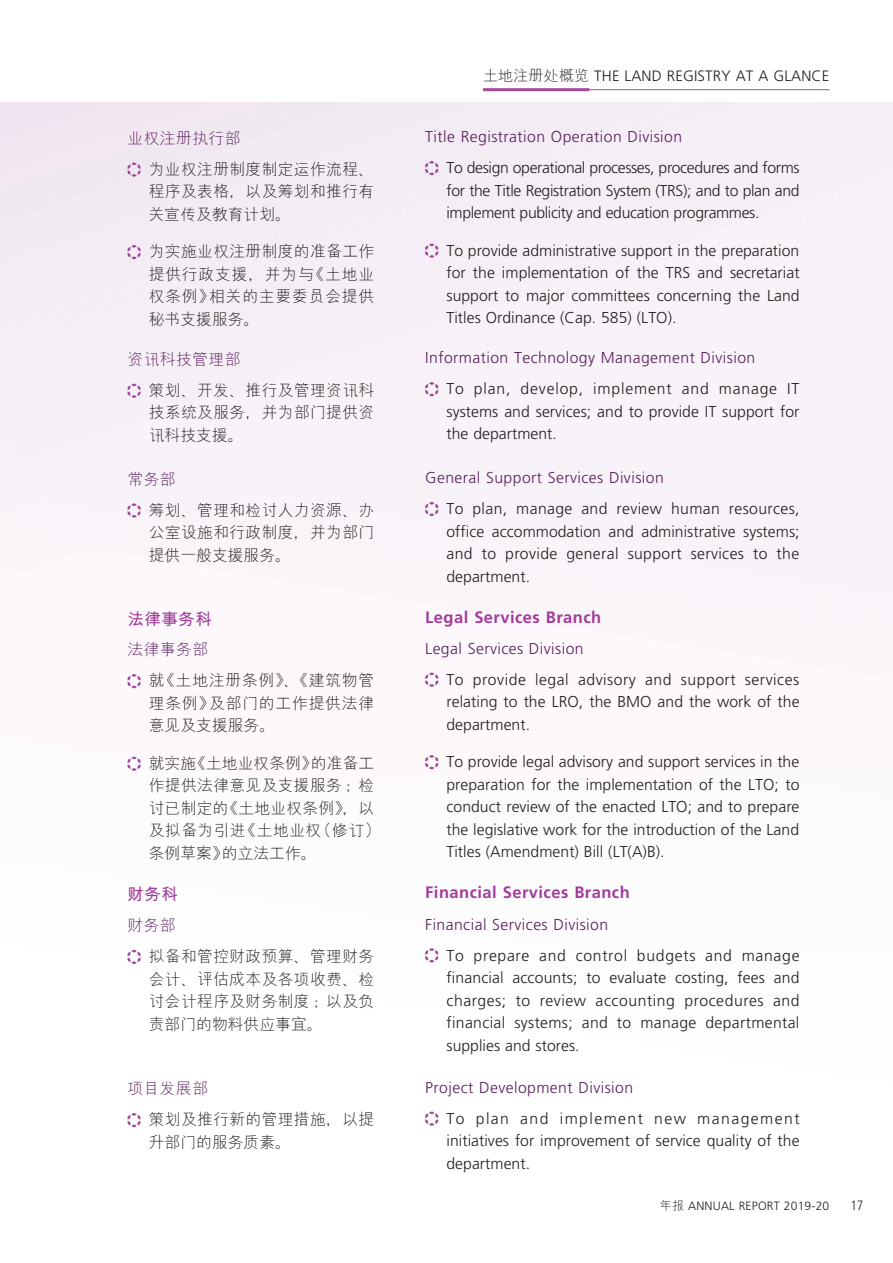
<style>
.page{position:relative;width:893px;height:1263px;background:#fff}
.page>*{position:absolute;margin:0;border:0;box-sizing:border-box;transform-origin:0 0}
.t1{font:700 16.5px "Frutiger LT Std";letter-spacing:.03em;color:#a13b9c}
.t2{font:700 16.5px "M Hei PRC";letter-spacing:.03em;color:#a13b9c}
.t3{font:300 15.75px/22.5px "Frutiger LT Std";letter-spacing:.005em;color:#231f20;text-align:justify}
.t4{font:300 15.75px/22.5px "M Hei PRC";letter-spacing:.025em;color:#231f20;text-align:justify}
.t5{font:300 15.75px "Frutiger LT Std";letter-spacing:.03em;color:#5a205c}
.t6{font:300 15.75px "M Hei PRC";letter-spacing:.03em;color:#5a205c}
.t7{font:300 15px "Frutiger LT Std";letter-spacing:.015em;color:#231f20}
.t8{font:300 condensed 13.5px "Frutiger LT Std";color:#231f20}
.t9{font:300 12px "Frutiger LT Std";letter-spacing:.02em;color:#231f20}
.s1{font-family:"M Hei PRC"}
</style>
<div class="page">
<hr style="left:483px;top:88px;width:106px;height:3px;background:#a1499b">
<hr style="left:589px;top:89px;width:240px;height:1px;background:#a1499b">
<svg style="left:128px;top:383px;width:13px;height:15px"></svg>
<svg style="left:425px;top:382px;width:13px;height:14px"></svg>
<svg style="left:128px;top:503px;width:13px;height:15px"></svg>
<svg style="left:425px;top:502px;width:13px;height:14px"></svg>
<svg style="left:128px;top:1113px;width:13px;height:14px"></svg>
<svg style="left:425px;top:1111px;width:13px;height:15px"></svg>
<svg style="left:128px;top:162px;width:13px;height:15px"></svg>
<svg style="left:128px;top:245px;width:13px;height:14px"></svg>
<svg style="left:425px;top:161px;width:13px;height:14px"></svg>
<svg style="left:425px;top:243px;width:13px;height:15px"></svg>
<svg style="left:128px;top:949px;width:13px;height:15px"></svg>
<svg style="left:425px;top:948px;width:13px;height:15px"></svg>
<svg style="left:128px;top:674px;width:13px;height:14px"></svg>
<svg style="left:128px;top:756px;width:13px;height:15px"></svg>
<svg style="left:425px;top:672px;width:13px;height:15px"></svg>
<svg style="left:425px;top:755px;width:13px;height:14px"></svg>
<p class="t7" style="left:483px;top:68px;width:348px"><span class="s1">土地注册处概览</span> THE LAND REGISTRY AT A GLANCE</p>
<p class="t6" style="left:128px;top:130px;width:114px">业权注册执行部</p>
<p class="t5" style="left:425px;top:128px;width:258px">Title Registration Operation Division</p>
<p class="t4" style="left:149px;top:157px;width:227px">为业权注册制度制定运作流程、程序及表格，以及筹划和推行有关宣传及教育计划。</p>
<p class="t3" style="left:446px;top:157px;width:355px">To design operational processes, procedures and forms for the Title Registration System (TRS); and to plan and implement publicity and education programmes.</p>
<p class="t4" style="left:149px;top:240px;width:227px">为实施业权注册制度的准备工作提供行政支援，并为与《土地业权条例》相关的主要委员会提供秘书支援服务。</p>
<p class="t3" style="left:446px;top:239px;width:355px">To provide administrative support in the preparation for the implementation of the TRS and secretariat support to major committees concerning the Land Titles Ordinance (Cap. 585) (LTO).</p>
<p class="t6" style="left:128px;top:351px;width:114px">资讯科技管理部</p>
<p class="t5" style="left:425px;top:349px;width:332px">Information Technology Management Division</p>
<p class="t4" style="left:149px;top:379px;width:227px">策划、开发、推行及管理资讯科技系统及服务，并为部门提供资讯科技支援。</p>
<p class="t3" style="left:446px;top:378px;width:355px">To plan, develop, implement and manage IT systems and services; and to provide IT support for the department.</p>
<p class="t6" style="left:128px;top:471px;width:50px">常务部</p>
<p class="t5" style="left:425px;top:469px;width:240px">General Support Services Division</p>
<p class="t4" style="left:149px;top:498px;width:227px">筹划、管理和检讨人力资源、办公室设施和行政制度，并为部门提供一般支援服务。</p>
<p class="t3" style="left:446px;top:498px;width:355px">To plan, manage and review human resources, office accommodation and administrative systems; and to provide general support services to the department.</p>
<p class="t2" style="left:128px;top:611px;width:86px">法律事务科</p>
<p class="t1" style="left:425px;top:608px;width:178px">Legal Services Branch</p>
<p class="t6" style="left:128px;top:642px;width:82px">法律事务部</p>
<p class="t5" style="left:425px;top:639px;width:160px">Legal Services Division</p>
<p class="t4" style="left:149px;top:669px;width:227px">就《土地注册条例》、《建筑物管理条例》及部门的工作提供法律意见及支援服务。</p>
<p class="t3" style="left:446px;top:668px;width:355px">To provide legal advisory and support services relating to the LRO, the BMO and the work of the department.</p>
<p class="t4" style="left:149px;top:751px;width:233px;text-align:left">就实施《土地业权条例》的准备工作提供法律意见及支援服务；检讨已制定的《土地业权条例》，以及拟备为引进《土地业权（修订）条例草案》的立法工作。</p>
<p class="t3" style="left:446px;top:751px;width:355px">To provide legal advisory and support services in the preparation for the implementation of the LTO; to conduct review of the enacted LTO; and to prepare the legislative work for the introduction of the Land Titles (Amendment) Bill (LT(A)B).</p>
<p class="t2" style="left:128px;top:885px;width:52px">财务科</p>
<p class="t1" style="left:425px;top:882px;width:206px">Financial Services Branch</p>
<p class="t6" style="left:128px;top:917px;width:50px">财务部</p>
<p class="t5" style="left:425px;top:915px;width:184px">Financial Services Division</p>
<p class="t4" style="left:149px;top:945px;width:227px">拟备和管控财政预算、管理财务会计、评估成本及各项收费、检讨会计程序及财务制度；以及负责部门的物料供应事宜。</p>
<p class="t3" style="left:446px;top:944px;width:355px">To prepare and control budgets and manage financial accounts; to evaluate costing, fees and charges; to review accounting procedures and financial systems; and to manage departmental supplies and stores.</p>
<p class="t6" style="left:128px;top:1080px;width:82px">项目发展部</p>
<p class="t5" style="left:425px;top:1078px;width:209px">Project Development Division</p>
<p class="t4" style="left:149px;top:1108px;width:227px">策划及推行新的管理措施，以提升部门的服务质素。</p>
<p class="t3" style="left:446px;top:1107px;width:355px">To plan and implement new management initiatives for improvement of service quality of the department.</p>
<p class="t9" style="left:660px;top:1199px;width:171px"><span class="s1">年报</span> ANNUAL REPORT 2019-20</p>
<p class="t8" style="left:850px;top:1198px;width:14px">17</p>
</div>
